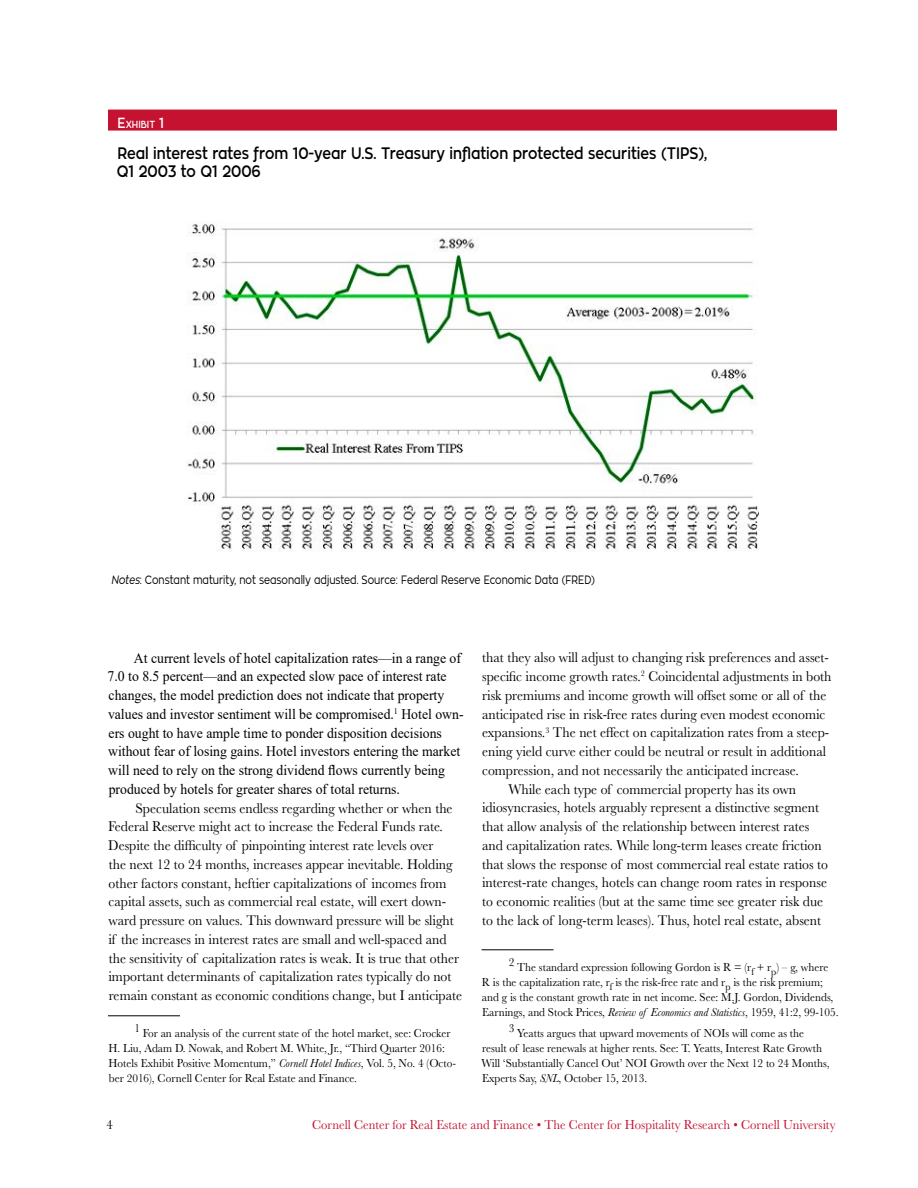
<style>
.page{position:relative;width:918px;height:1188px;background:#fff}
.page>*{position:absolute;margin:0;border:0;box-sizing:border-box;transform-origin:0 0}
.t1{font:600 16.5px/18px "Zona Pro";color:#000;scale:.85 1}
.t2{font:14.7px/18.8px "Baskerville MT Pro";color:#000;scale:.94 1}
.t3{font:14.7px/18.8px "Times New Roman";color:#000;scale:.94 1}
.t4{font:13.5px "Baskerville MT Pro";color:#c41230;scale:.94 1}
.t5{font:13.5px "Baskerville MT Pro";color:#000;scale:.94 1}
.t6{font:12px/15px "Baskerville MT Pro";color:#000;scale:.94 1}
.t7{font:12px "Zona Pro";color:#000;scale:.8 1}
.t8{font:600 10.2px "Zona Pro";color:#fff;scale:.85 1}
.s1{font-size:14.7px}
.s2{font-style:italic}
</style>
<div class="page">
<hr style="left:108px;top:1015px;width:72px;height:1px;background:#000">
<hr style="left:482px;top:949px;width:72px;height:1px;background:#000">
<div style="left:108px;top:110px;width:729px;height:21px;background:#c41230"></div>
<img style="left:187px;top:224px;width:571px;height:328px">
<p class="t8" style="left:118px;top:117px;width:56px"><span class="s1">E</span>xhibit <span class="s1">1</span></p>
<p class="t1" style="left:117px;top:144px;width:696px">Real interest rates from 10-year U.S. Treasury inflation protected securities (TIPS),<br>Q1 2003 to Q1 2006</p>
<p class="t7" style="left:111px;top:572px;width:606px"><span class="s2">Notes</span>: Constant maturity, not seasonally adjusted. Source: Federal Reserve Economic Data (FRED)</p>
<p class="t3" style="left:108px;top:648px;width:380px;text-indent:26px">At current levels of hotel capitalization rates—in a range of 7.0 to 8.5 percent—and an expected slow pace of interest rate changes, the model prediction does not indicate that property values and investor sentiment will be compromised.<sup>1</sup> Hotel own&shy;ers ought to have ample time to ponder disposition decisions without fear of losing gains. Hotel investors entering the market will need to rely on the strong dividend flows currently being produced by hotels for greater shares of total returns.</p>
<p class="t2" style="left:108px;top:799px;width:378px;text-indent:27px">Speculation seems endless regarding whether or when the Federal Reserve might act to increase the Federal Funds rate.<br>Despite the difficulty of pinpointing interest rate levels over<br>the next 12 to 24 months, increases appear inevitable. Holding other factors constant, heftier capitalizations of incomes from capital assets, such as commercial real estate, will exert down&shy;ward pressure on values. This downward pressure will be slight if the increases in interest rates are small and well-spaced and the sensitivity of capitalization rates is weak. It is true that other important determinants of capitalization rates typically do not remain constant as economic conditions change, but I anticipate</p>
<p class="t6" style="left:109px;top:1025px;width:371px;text-indent:26px">1 For an analysis of the current state of the hotel market, see: Crocker H. Liu, Adam D. Nowak, and Robert M. White, Jr., “Third Quarter 2016:<br>Hotels Exhibit Positive Momentum,” <span class="s2">Cornell Hotel Indices</span>, Vol. 5, No. 4 (Octo&shy;ber 2016), Cornell Center for Real Estate and Finance.</p>
<p class="t2" style="left:482px;top:648px;width:370px">that they also will adjust to changing risk preferences and asset-</p>
<p class="t2" style="left:482px;top:667px;width:373px">specific income growth rates.<sup>2</sup> Coincidental adjustments in both</p>
<p class="t2" style="left:482px;top:686px;width:368px">risk premiums and income growth will offset some or all of the</p>
<p class="t2" style="left:482px;top:705px;width:367px">anticipated rise in risk-free rates during even modest economic</p>
<p class="t2" style="left:482px;top:723px;width:371px">expansions.<sup>3</sup> The net effect on capitalization rates from a steep-</p>
<p class="t2" style="left:482px;top:742px;width:367px">ening yield curve either could be neutral or result in additional</p>
<p class="t2" style="left:482px;top:761px;width:338px">compression, and not necessarily the anticipated increase.</p>
<p class="t2" style="left:508px;top:780px;width:308px">While each type of commercial property has its own</p>
<p class="t2" style="left:482px;top:798px;width:360px">idiosyncrasies, hotels arguably represent a distinctive segment</p>
<p class="t2" style="left:482px;top:817px;width:349px">that allow analysis of the relationship between interest rates</p>
<p class="t2" style="left:482px;top:836px;width:363px">and capitalization rates. While long-term leases create friction</p>
<p class="t2" style="left:482px;top:855px;width:369px">that slows the response of most commercial real estate ratios to</p>
<p class="t2" style="left:482px;top:873px;width:368px">interest-rate changes, hotels can change room rates in response</p>
<p class="t2" style="left:482px;top:892px;width:364px">to economic realities (but at the same time see greater risk due</p>
<p class="t2" style="left:482px;top:911px;width:362px">to the lack of long-term leases). Thus, hotel real estate, absent</p>
<p class="t6" style="left:482px;top:959px;width:381px;text-indent:27px">2 The standard expression following Gordon is R = (r<sub>f</sub> + r<sub>p</sub>) – g, where R is the capitalization rate, r<sub>f</sub> is the risk-free rate and r<sub>p</sub> is the risk premium; and g is the constant growth rate in net income. See: M.J. Gordon, Dividends, Earnings, and Stock Prices, <span class="s2">Review of Economics and Statistics</span>, 1959, 41:2, 99-105.</p>
<p class="t6" style="left:482px;top:1025px;width:372px;text-indent:27px">3 Yeatts argues that upward movements of NOIs will come as the result of lease renewals at higher rents. See: T. Yeatts, Interest Rate Growth Will ‘Substantially Cancel Out’ NOI Growth over the Next 12 to 24 Months, Experts Say, <span class="s2">SNL</span>, October 15, 2013.</p>
<p class="t5" style="left:106px;top:1117px;width:8px">4</p>
<p class="t4" style="left:312px;top:1117px;width:558px">Cornell Center for Real Estate and Finance • The Center for Hospitality Research • Cornell University</p>
</div>
